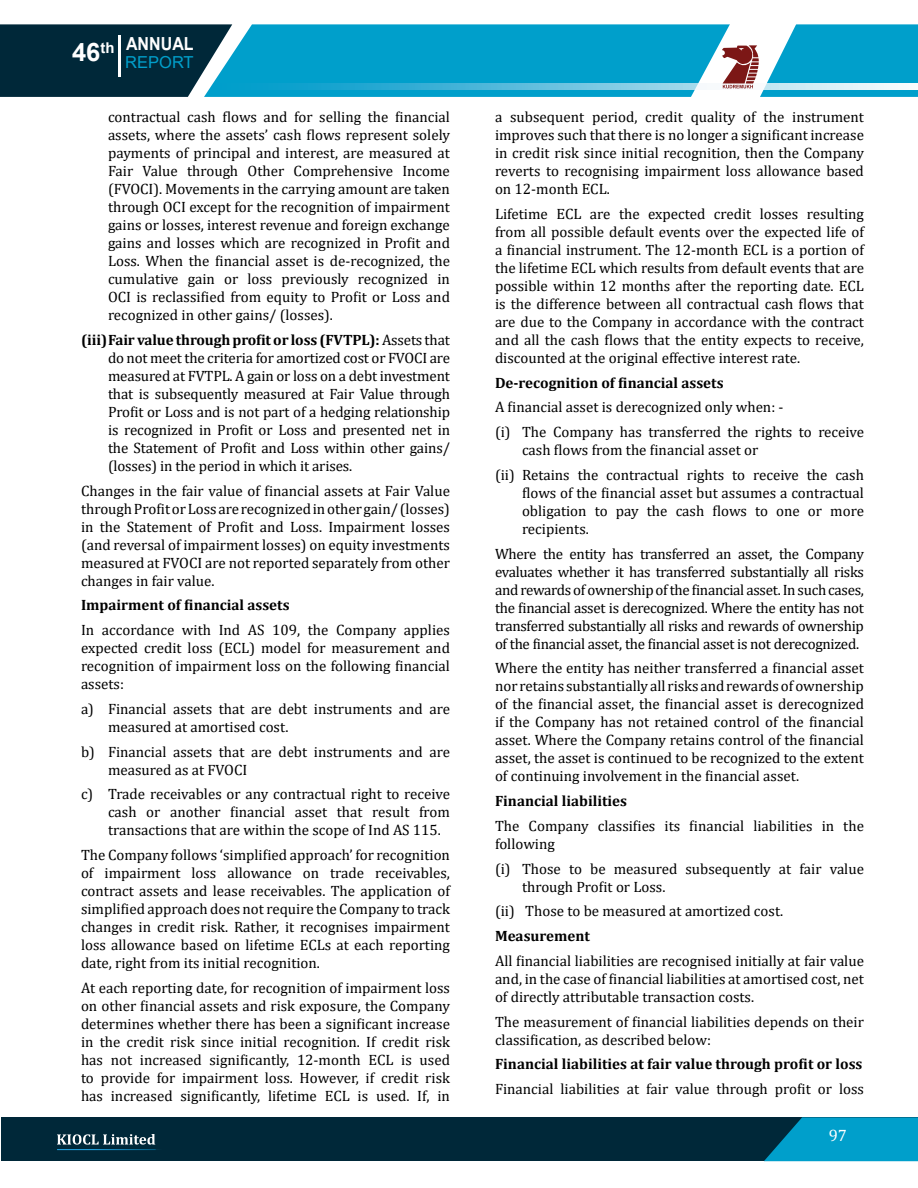
<style>
.page{position:relative;width:918px;height:1188px;background:#fff}
.page>*{position:absolute;margin:0;border:0;box-sizing:border-box;transform-origin:0 0}
.t1{font:700 18px "Arial";color:#fff;scale:.89 1}
.t2{font:16.5px "Arial";color:#009fcb}
.t3{font:16.5px "Cambria";color:#fff}
.t4{font:15px/18px "Cambria";color:#000;text-align:justify}
.t5{font:700 15px "Cambria";color:#000}
.t6{font:700 14.85px "Arial";color:#fff}
.s1{font-weight:700}
</style>
<div class="page">
<div style="left:0;top:24px;width:204px;height:73px;background:#002839"></div>
<svg style="left:204px;top:24px;width:714px;height:73px;background:#0aa0ca"></svg>
<hr style="left:118px;top:36px;width:2px;height:41px;background:#fff">
<div style="left:1px;top:1117px;width:917px;height:44px;background:#002839"></div>
<svg style="left:764px;top:1117px;width:154px;height:44px;background:#008fb7"></svg>
<svg style="left:57px;top:1134px;width:98px;height:11px"></svg>
<hr style="left:57px;top:1149px;width:108px;height:1px;background:#219cd7">
<svg style="left:211px;top:84px;width:707px;height:6px;background:#65c1de"></svg>
<svg style="left:690px;top:24px;width:108px;height:73px"></svg>
<p class="t1" style="left:126px;top:31px;width:77px">ANNUAL</p>
<p class="t6" style="left:100px;top:37px;width:16px">th</p>
<p class="t2" style="left:72px;top:51px;width:123px"><sup>46</sup> REPORT</p>
<p class="t4" style="left:108px;top:108px;width:344px">contractual cash flows and for selling the financial assets, where the assets’ cash flows represent solely payments of principal and interest, are measured at Fair Value through Other Comprehensive Income (FVOCI). Movements in the carrying amount are taken through OCI except for the recognition of impairment gains or losses, interest revenue and foreign exchange gains and losses which are recognized in Profit and Loss. When the financial asset is de-recognized, the cumulative gain or loss previously recognized in OCI is reclassified from equity to Profit or Loss and recognized in other gains/ (losses).</p>
<p class="t4" style="left:108px;top:331px;width:344px;text-indent:-27px"><span class="s1">(iii)Fair value through profit or loss (FVTPL):</span> Assets that do not meet the criteria for amortized cost or FVOCI are measured at FVTPL. A gain or loss on a debt investment that is subsequently measured at Fair Value through Profit or Loss and is not part of a hedging relationship is recognized in Profit or Loss and presented net in the Statement of Profit and Loss within other gains/ (losses) in the period in which it arises.</p>
<p class="t4" style="left:81px;top:482px;width:371px">Changes in the fair value of financial assets at Fair Value through Profit or Loss are recognized in other gain/ (losses) in the Statement of Profit and Loss. Impairment losses (and reversal of impairment losses) on equity investments measured at FVOCI are not reported separately from other changes in fair value.</p>
<p class="t5" style="left:81px;top:595px;width:210px">Impairment of financial assets</p>
<p class="t4" style="left:81px;top:621px;width:371px">In accordance with Ind AS 109, the Company applies expected credit loss (ECL) model for measurement and recognition of impairment loss on the following financial assets:</p>
<p class="t4" style="left:108px;top:700px;width:343px;text-indent:-27px">a) Financial assets that are debt instruments and are measured at amortised cost.</p>
<p class="t4" style="left:108px;top:743px;width:343px;text-indent:-27px">b) Financial assets that are debt instruments and are measured as at FVOCI</p>
<p class="t4" style="left:108px;top:785px;width:344px;text-indent:-27px">c) Trade receivables or any contractual right to receive cash or another financial asset that result from transactions that are within the scope of Ind AS 115.</p>
<p class="t4" style="left:81px;top:846px;width:371px">The Company follows ‘simplified approach’ for recognition of impairment loss allowance on trade receivables, contract assets and lease receivables. The application of simplified approach does not require the Company to track changes in credit risk. Rather, it recognises impairment loss allowance based on lifetime ECLs at each reporting date, right from its initial recognition.</p>
<p class="t4" style="left:81px;top:979px;width:371px">At each reporting date, for recognition of impairment loss on other financial assets and risk exposure, the Company determines whether there has been a significant increase in the credit risk since initial recognition. If credit risk has not increased significantly, 12-month ECL is used to provide for impairment loss. However, if credit risk has increased significantly, lifetime ECL is used. If, in</p>
<p class="t4" style="left:495px;top:108px;width:371px">a subsequent period, credit quality of the instrument improves such that there is no longer a significant increase in credit risk since initial recognition, then the Company reverts to recognising impairment loss allowance based on 12-month ECL.</p>
<p class="t4" style="left:495px;top:205px;width:371px">Lifetime ECL are the expected credit losses resulting from all possible default events over the expected life of a financial instrument. The 12-month ECL is a portion of the lifetime ECL which results from default events that are possible within 12 months after the reporting date. ECL is the difference between all contractual cash flows that are due to the Company in accordance with the contract and all the cash flows that the entity expects to receive, discounted at the original effective interest rate.</p>
<p class="t5" style="left:495px;top:372px;width:230px">De-recognition of financial assets</p>
<p class="t4" style="left:495px;top:395px;width:371px;line-height:24.8px">A financial asset is derecognized only when: -<br>(i) The Company has transferred the rights to receive</p>
<p class="t4" style="left:495px;top:438px;width:371px;line-height:24.8px;text-indent:27px">cash flows from the financial asset or<br>(ii) Retains the contractual rights to receive the cash</p>
<p class="t4" style="left:522px;top:484px;width:344px">flows of the financial asset but assumes a contractual obligation to pay the cash flows to one or more recipients.</p>
<p class="t4" style="left:495px;top:545px;width:371px">Where the entity has transferred an asset, the Company evaluates whether it has transferred substantially all risks and rewards of ownership of the financial asset. In such cases, the financial asset is derecognized. Where the entity has not transferred substantially all risks and rewards of ownership of the financial asset, the financial asset is not derecognized.</p>
<p class="t4" style="left:495px;top:659px;width:371px">Where the entity has neither transferred a financial asset nor retains substantially all risks and rewards of ownership of the financial asset, the financial asset is derecognized if the Company has not retained control of the financial asset. Where the Company retains control of the financial asset, the asset is continued to be recognized to the extent of continuing involvement in the financial asset.</p>
<p class="t5" style="left:495px;top:791px;width:134px">Financial liabilities</p>
<p class="t4" style="left:495px;top:817px;width:371px">The Company classifies its financial liabilities in the following</p>
<p class="t4" style="left:522px;top:860px;width:343px;text-indent:-27px">(i) Those to be measured subsequently at fair value through Profit or Loss.</p>
<p class="t4" style="left:495px;top:902px;width:290px">(ii) Those to be measured at amortized cost.</p>
<p class="t5" style="left:495px;top:926px;width:97px">Measurement</p>
<p class="t4" style="left:495px;top:952px;width:370px">All financial liabilities are recognised initially at fair value and, in the case of financial liabilities at amortised cost, net of directly attributable transaction costs.</p>
<p class="t4" style="left:495px;top:1013px;width:371px">The measurement of financial liabilities depends on their classification, as described below:</p>
<p class="t5" style="left:495px;top:1054px;width:369px">Financial liabilities at fair value through profit or loss</p>
<p class="t4" style="left:495px;top:1080px;width:371px">Financial liabilities at fair value through profit or loss</p>
<p class="t3" style="left:829px;top:1126px;width:20px">97</p>
</div>
